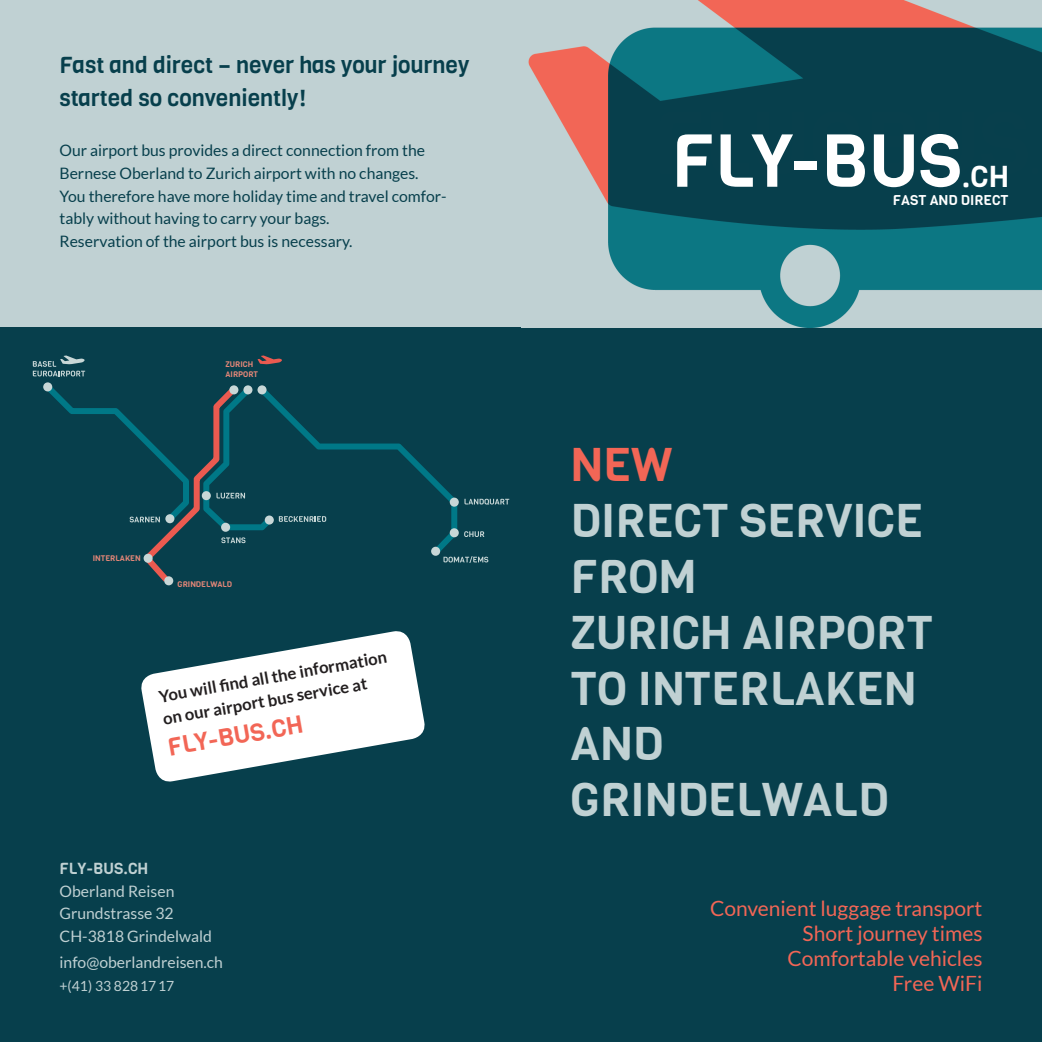
<style>
.page{position:relative;width:1042px;height:1042px;background:#fff}
.page>*{position:absolute;margin:0;border:0;box-sizing:border-box;transform-origin:0 0}
.t1{font:73.5px "Viga";color:#fff}
.t2{font:46.55px/55.8px "Viga";color:#c0d1d3}
.t3{font:46.55px "Viga";color:#f26656}
.t4{font:29.75px "Viga";color:#fff}
.t5{font:24.5px "Viga";color:#f26656}
.t6{font:22.75px/33.2px "Viga";color:#073f4c}
.t7{font:21px/25.2px "Lato";color:#f26656;text-align:right}
.t8{font:700 16.62px/22.8px "Lato";color:#231f20}
.t9{font:15.75px/22.8px "Lato";color:#073f4c}
.t10{font:15.75px/22.8px "Lato";color:#c0d1d3}
.t11{font:15.75px "Viga";color:#c0d1d3}
.t12{font:14px "Lato";color:#c0d1d3}
.t13{font:14px "Viga";color:#fff}
.t14{font:8.05px/9.6px "Viga";color:#e68778}
</style>
<div class="page">
<div style="left:0;top:0;width:521px;height:327px;background:#c0d1d3"></div>
<div style="left:0;top:327px;width:521px;height:715px;background:#073f4c"></div>
<div style="left:521px;top:279px;width:521px;height:763px;background:#073f4c"></div>
<svg style="left:33px;top:355px;width:476px;height:231px"></svg>
<svg style="left:141px;top:631px;width:284px;height:151px;fill:#fff"></svg>
<img style="left:521px;top:0;width:521px;height:327px">
<h3 class="t6" style="left:60px;top:48px;width:411px">Fast and direct – never has your journey started so conveniently!</h3>
<p class="t9" style="left:60px;top:139px;width:389px">Our airport bus provides a direct connection from the Bernese Oberland to Zurich airport with no changes.<br>You therefore have more holiday time and travel comfor&shy;tably without having to carry your bags.<br>Reservation of the airport bus is necessary.</p>
<p class="t14" style="left:225px;top:360px;width:34px">ZURICH<br>AIRPORT</p>
<p class="t14" style="left:93px;top:554px;width:49px">INTERLAKEN</p>
<p class="t14" style="left:178px;top:579px;width:56px">GRINDELWALD</p>
<p class="t8" style="left:157px;top:685px;width:233px;rotate:-10deg">You will fi nd all the information on our airport bus service at</p>
<h3 class="t5" style="left:165px;top:731px;width:138px;rotate:-10deg">FLY-BUS.CH</h3>
<p class="t11" style="left:60px;top:858px;width:90px">FLY-BUS.CH</p>
<p class="t10" style="left:60px;top:879px;width:154px">Oberland Reisen<br>Grundstrasse 32<br>CH-3818 Grindelwald</p>
<p class="t10" style="left:60px;top:951px;width:165px">info@oberlandreisen.ch</p>
<p class="t12" style="left:60px;top:978px;width:116px">+(41) 33 8281717</p>
<h1 class="t1" style="left:671px;top:112px;width:292px">FLY-BUS</h1>
<h3 class="t4" style="left:962px;top:157px;width:49px">.CH</h3>
<p class="t13" style="left:893px;top:191px;width:117px">FAST AND DIRECT</p>
<h2 class="t3" style="left:570px;top:434px;width:103px">NEW</h2>
<h2 class="t2" style="left:570px;top:493px;width:364px">DIRECT SERVICE<br>FROM<br>ZURICH AIRPORT<br>TO INTERLAKEN<br>AND<br>GRINDELWALD</h2>
<h3 class="t7" style="left:710px;top:895px;width:274px">Convenient luggage transport<br>Short journey times<br>Comfortable vehicles<br>Free WiFi</h3>
</div>
